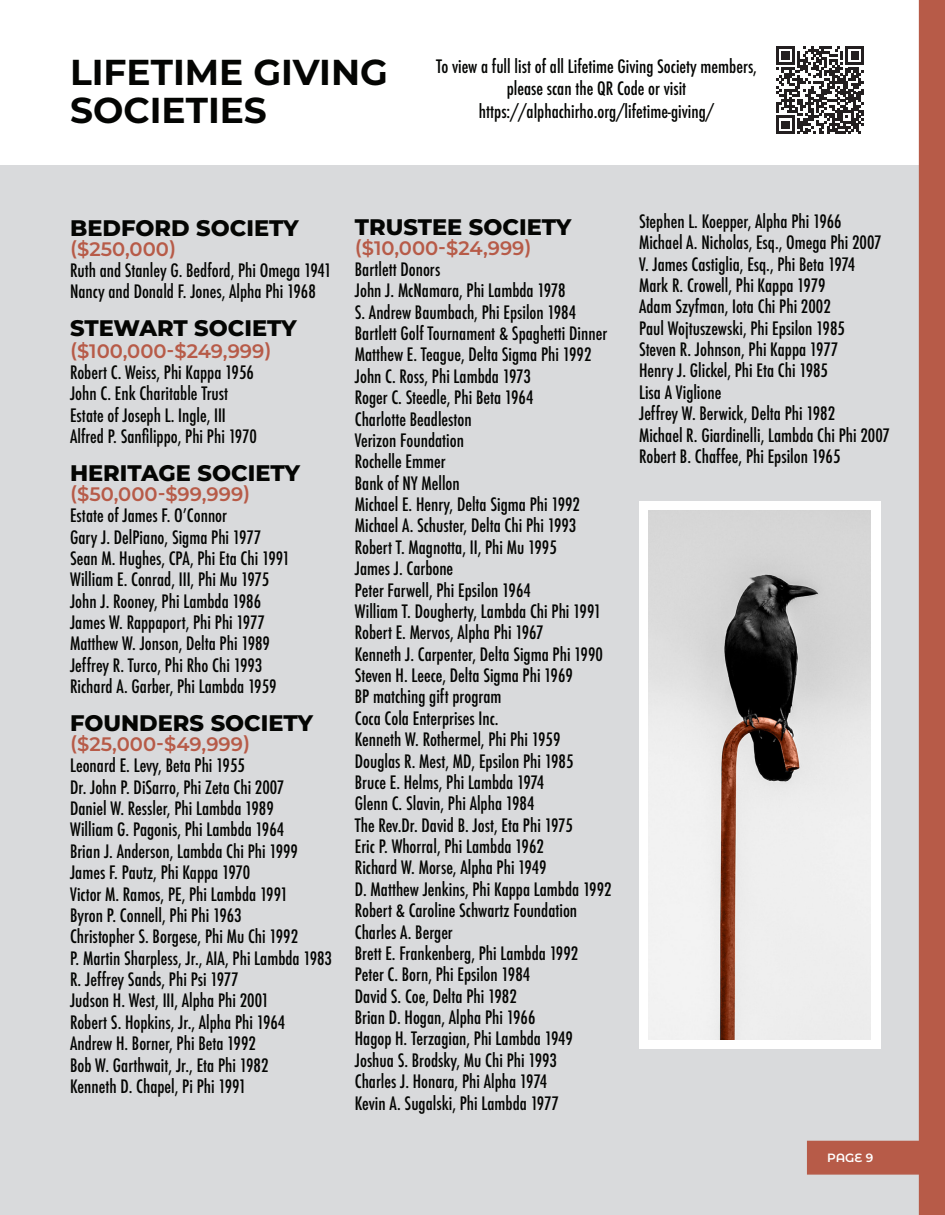
<style>
.page{position:relative;width:945px;height:1215px;background:#fff}
.page>*{position:absolute;margin:0;border:0;box-sizing:border-box;transform-origin:0 0}
.t1{font:700 36px/37.5px "Montserrat";color:#040503}
.t2{font:800 22.5px "Montserrat";color:#040503}
.t3{font:600 19.5px "Montserrat";color:#b75b48}
.t4{font:500 condensed 18px/22.5px "Futura";color:#040503;text-align:center}
.t5{font:600 12px "Montserrat Alternates";color:#fff}
</style>
<div class="page">
<div style="left:0;top:138px;width:945px;height:1077px;background:#d9dadc"></div>
<div style="left:0;top:0;width:945px;height:164px;background:#fff"></div>
<svg style="left:776px;top:0;width:169px;height:1215px"></svg>
<div style="left:639px;top:501px;width:241px;height:547px;background:#fff"></div>
<img style="left:648px;top:510px;width:223px;height:530px">
<p class="t1" style="left:70px;top:52px;width:319px">LIFETIME GIVING<br>SOCIETIES</p>
<p class="t4" style="left:436px;top:55px;width:323px">To view a full list of all Lifetime Giving Society members, please scan the QR Code or visit https://alphachirho.org/lifetime-giving/</p>
<p class="t2" style="left:70px;top:211px;width:230px">BEDFORD SOCIETY</p>
<p class="t3" style="left:70px;top:235px;width:108px">($250,000)</p>
<p class="t4" style="left:70px;top:259px;width:263px">Ruth and Stanley G. Bedford, Phi Omega 1941</p>
<p class="t4" style="left:70px;top:280px;width:247px">Nancy and Donald F. Jones, Alpha Phi 1968</p>
<p class="t2" style="left:70px;top:312px;width:228px">STEWART SOCIETY</p>
<p class="t3" style="left:70px;top:337px;width:203px">($100,000-$249,999)</p>
<p class="t4" style="left:70px;top:361px;width:185px">Robert C. Weiss, Phi Kappa 1956</p>
<p class="t4" style="left:70px;top:382px;width:160px">John C. Enk Charitable Trust</p>
<p class="t4" style="left:70px;top:404px;width:157px">Estate of Joseph L. Ingle, III</p>
<p class="t4" style="left:70px;top:425px;width:188px">Alfred P. Sanfilippo, Phi Phi 1970</p>
<p class="t2" style="left:70px;top:456px;width:231px">HERITAGE SOCIETY</p>
<p class="t3" style="left:70px;top:480px;width:182px">($50,000-$99,999)</p>
<p class="t4" style="left:70px;top:504px;width:158px">Estate of James F. O’Connor</p>
<p class="t4" style="left:70px;top:526px;width:193px">Gary J. DelPiano, Sigma Phi 1977</p>
<p class="t4" style="left:70px;top:547px;width:221px">Sean M. Hughes, CPA, Phi Eta Chi 1991</p>
<p class="t4" style="left:70px;top:568px;width:201px">William E. Conrad, III, Phi Mu 1975</p>
<p class="t4" style="left:70px;top:590px;width:193px">John J. Rooney, Phi Lambda 1986</p>
<p class="t4" style="left:70px;top:611px;width:196px">James W. Rappaport, Phi Phi 1977</p>
<p class="t4" style="left:70px;top:633px;width:201px">Matthew W. Jonson, Delta Phi 1989</p>
<p class="t4" style="left:70px;top:654px;width:194px">Jeffrey R. Turco, Phi Rho Chi 1993</p>
<p class="t4" style="left:70px;top:675px;width:208px">Richard A. Garber, Phi Lambda 1959</p>
<p class="t2" style="left:70px;top:707px;width:245px">FOUNDERS SOCIETY</p>
<p class="t3" style="left:70px;top:730px;width:182px">($25,000-$49,999)</p>
<p class="t4" style="left:70px;top:754px;width:176px">Leonard E. Levy, Beta Phi 1955</p>
<p class="t4" style="left:70px;top:776px;width:216px">Dr. John P. DiSarro, Phi Zeta Chi 2007</p>
<p class="t4" style="left:70px;top:797px;width:205px">Daniel W. Ressler, Phi Lambda 1989</p>
<p class="t4" style="left:70px;top:819px;width:216px">William G. Pagonis, Phi Lambda 1964</p>
<p class="t4" style="left:70px;top:840px;width:229px">Brian J. Anderson, Lambda Chi Phi 1999</p>
<p class="t4" style="left:70px;top:861px;width:182px">James F. Pautz, Phi Kappa 1970</p>
<p class="t4" style="left:70px;top:883px;width:219px">Victor M. Ramos, PE, Phi Lambda 1991</p>
<p class="t4" style="left:70px;top:904px;width:173px">Byron P. Connell, Phi Phi 1963</p>
<p class="t4" style="left:70px;top:925px;width:230px">Christopher S. Borgese, Phi Mu Chi 1992</p>
<p class="t4" style="left:70px;top:947px;width:264px">P. Martin Sharpless, Jr., AIA, Phi Lambda 1983</p>
<p class="t4" style="left:70px;top:968px;width:170px">R. Jeffrey Sands, Phi Psi 1977</p>
<p class="t4" style="left:70px;top:990px;width:200px">Judson H. West, III, Alpha Phi 2001</p>
<p class="t4" style="left:70px;top:1011px;width:217px">Robert S. Hopkins, Jr., Alpha Phi 1964</p>
<p class="t4" style="left:70px;top:1032px;width:187px">Andrew H. Borner, Phi Beta 1992</p>
<p class="t4" style="left:70px;top:1054px;width:200px">Bob W. Garthwait, Jr., Eta Phi 1982</p>
<p class="t4" style="left:70px;top:1075px;width:178px">Kenneth D. Chapel, Pi Phi 1991</p>
<p class="t2" style="left:355px;top:210px;width:218px">TRUSTEE SOCIETY</p>
<p class="t3" style="left:355px;top:234px;width:178px">($10,000-$24,999)</p>
<p class="t4" style="left:355px;top:258px;width:87px">Bartlett Donors</p>
<p class="t4" style="left:355px;top:280px;width:212px">John J. McNamara, Phi Lambda 1978</p>
<p class="t4" style="left:355px;top:301px;width:223px">S. Andrew Baumbach, Phi Epsilon 1984</p>
<p class="t4" style="left:355px;top:322px;width:254px">Bartlett Golf Tournament &amp; Spaghetti Dinner</p>
<p class="t4" style="left:355px;top:344px;width:238px">Matthew E. Teague, Delta Sigma Phi 1992</p>
<p class="t4" style="left:355px;top:365px;width:178px">John C. Ross, Phi Lambda 1973</p>
<p class="t4" style="left:355px;top:386px;width:180px">Roger C. Steedle, Phi Beta 1964</p>
<p class="t4" style="left:355px;top:408px;width:118px">Charlotte Beadleston</p>
<p class="t4" style="left:355px;top:429px;width:111px">Verizon Foundation</p>
<p class="t4" style="left:355px;top:451px;width:92px">Rochelle Emmer</p>
<p class="t4" style="left:355px;top:472px;width:107px">Bank of NY Mellon</p>
<p class="t4" style="left:355px;top:493px;width:227px">Michael E. Henry, Delta Sigma Phi 1992</p>
<p class="t4" style="left:355px;top:515px;width:223px">Michael A. Schuster, Delta Chi Phi 1993</p>
<p class="t4" style="left:355px;top:536px;width:203px">Robert T. Magnotta, II, Phi Mu 1995</p>
<p class="t4" style="left:355px;top:557px;width:100px">James J. Carbone</p>
<p class="t4" style="left:355px;top:579px;width:178px">Peter Farwell, Phi Epsilon 1964</p>
<p class="t4" style="left:355px;top:600px;width:248px">William T. Dougherty, Lambda Chi Phi 1991</p>
<p class="t4" style="left:355px;top:622px;width:190px">Robert E. Mervos, Alpha Phi 1967</p>
<p class="t4" style="left:355px;top:643px;width:250px">Kenneth J. Carpenter, Delta Sigma Phi 1990</p>
<p class="t4" style="left:355px;top:664px;width:220px">Steven H. Leece, Delta Sigma Phi 1969</p>
<p class="t4" style="left:355px;top:686px;width:148px">BP matching gift program</p>
<p class="t4" style="left:355px;top:707px;width:145px">Coca Cola Enterprises Inc.</p>
<p class="t4" style="left:355px;top:728px;width:207px">Kenneth W. Rothermel, Phi Phi 1959</p>
<p class="t4" style="left:355px;top:750px;width:220px">Douglas R. Mest, MD, Epsilon Phi 1985</p>
<p class="t4" style="left:355px;top:771px;width:191px">Bruce E. Helms, Phi Lambda 1974</p>
<p class="t4" style="left:355px;top:793px;width:181px">Glenn C. Slavin, Phi Alpha 1984</p>
<p class="t4" style="left:355px;top:814px;width:220px">The Rev.Dr. David B. Jost, Eta Phi 1975</p>
<p class="t4" style="left:355px;top:835px;width:191px">Eric P. Whorral, Phi Lambda 1962</p>
<p class="t4" style="left:355px;top:857px;width:193px">Richard W. Morse, Alpha Phi 1949</p>
<p class="t4" style="left:355px;top:878px;width:258px">D. Matthew Jenkins, Phi Kappa Lambda 1992</p>
<p class="t4" style="left:355px;top:899px;width:224px">Robert &amp; Caroline Schwartz Foundation</p>
<p class="t4" style="left:355px;top:921px;width:99px">Charles A. Berger</p>
<p class="t4" style="left:355px;top:942px;width:225px">Brett E. Frankenberg, Phi Lambda 1992</p>
<p class="t4" style="left:355px;top:964px;width:177px">Peter C. Born, Phi Epsilon 1984</p>
<p class="t4" style="left:355px;top:985px;width:163px">David S. Coe, Delta Phi 1982</p>
<p class="t4" style="left:355px;top:1006px;width:182px">Brian D. Hogan, Alpha Phi 1966</p>
<p class="t4" style="left:355px;top:1028px;width:220px">Hagop H. Terzagian, Phi Lambda 1949</p>
<p class="t4" style="left:355px;top:1049px;width:204px">Joshua S. Brodsky, Mu Chi Phi 1993</p>
<p class="t4" style="left:355px;top:1070px;width:194px">Charles J. Honara, Phi Alpha 1974</p>
<p class="t4" style="left:355px;top:1092px;width:206px">Kevin A. Sugalski, Phi Lambda 1977</p>
<p class="t4" style="left:639px;top:210px;width:204px">Stephen L. Koepper, Alpha Phi 1966</p>
<p class="t4" style="left:639px;top:231px;width:244px">Michael A. Nicholas, Esq., Omega Phi 2007</p>
<p class="t4" style="left:639px;top:253px;width:218px">V. James Castiglia, Esq., Phi Beta 1974</p>
<p class="t4" style="left:639px;top:274px;width:188px">Mark R. Crowell, Phi Kappa 1979</p>
<p class="t4" style="left:639px;top:296px;width:193px">Adam Szyfman, Iota Chi Phi 2002</p>
<p class="t4" style="left:639px;top:317px;width:207px">Paul Wojtuszewski, Phi Epsilon 1985</p>
<p class="t4" style="left:639px;top:338px;width:201px">Steven R. Johnson, Phi Kappa 1977</p>
<p class="t4" style="left:639px;top:360px;width:190px">Henry J. Glickel, Phi Eta Chi 1985</p>
<p class="t4" style="left:639px;top:381px;width:84px">Lisa A Viglione</p>
<p class="t4" style="left:639px;top:402px;width:198px">Jeffrey W. Berwick, Delta Phi 1982</p>
<p class="t4" style="left:639px;top:424px;width:252px">Michael R. Giardinelli, Lambda Chi Phi 2007</p>
<p class="t4" style="left:639px;top:445px;width:203px">Robert B. Chaffee, Phi Epsilon 1965</p>
<p class="t5" style="left:827px;top:1149px;width:47px">PAGE 9</p>
</div>
